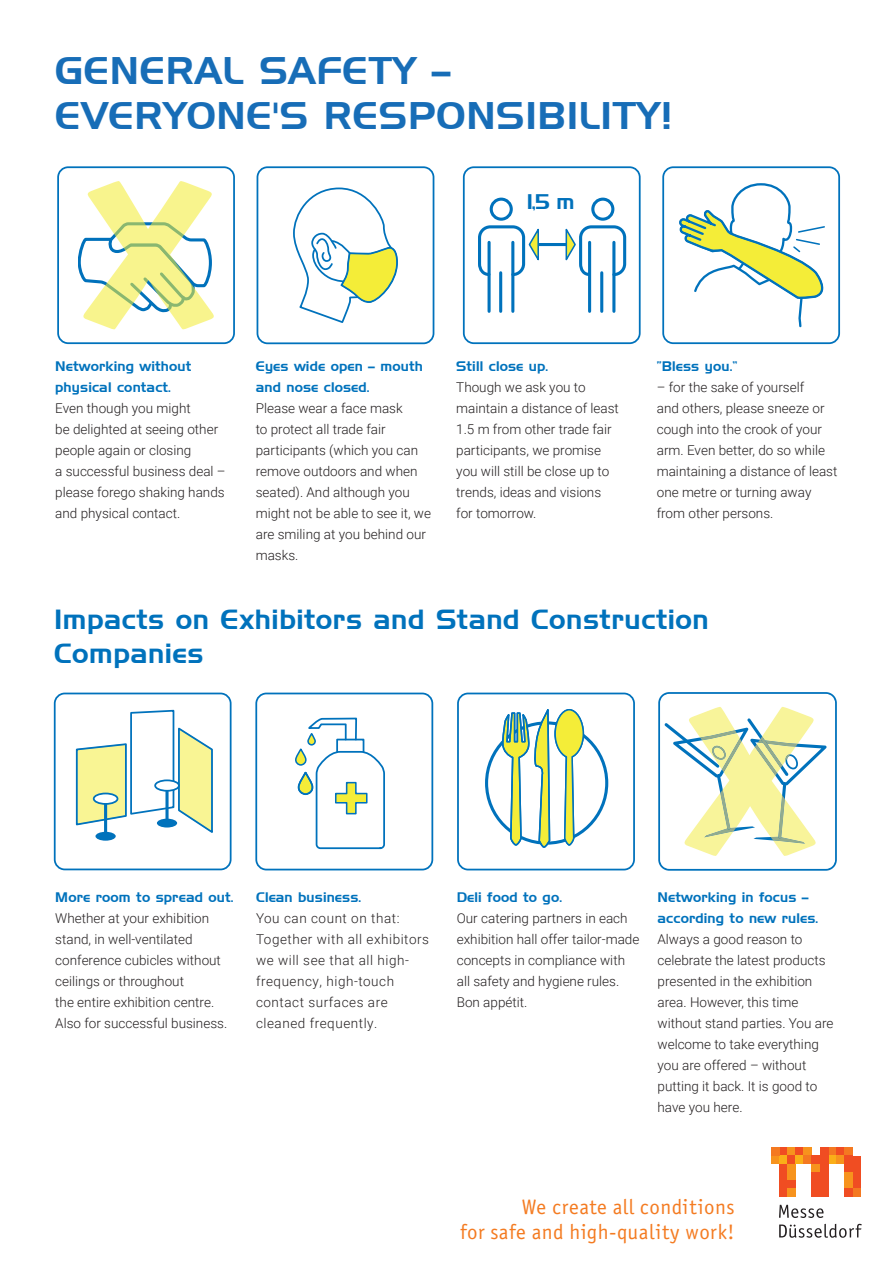
<style>
.page{position:relative;width:893px;height:1263px;background:#fff}
.page>*{position:absolute;margin:0;border:0;box-sizing:border-box;transform-origin:0 0}
.t1{font:37.5px "Handel Gothic TL";letter-spacing:.02em;color:#176db7}
.t2{font:27px/34.5px "Handel Gothic TL";letter-spacing:.02em;color:#0072bc}
.t3{font:21px "Officina Sans Book C";letter-spacing:.02em;color:#f47b21}
.t4{font:20.7px "Handel Gothic TL";color:#0071bb}
.osnova{font:300 13.5px/21px "Roboto";color:#231f20}
._1bold{font:13.5px/21px "Handel Gothic TL";letter-spacing:.01em;color:#0072bc}
.osnova-2{font:300 13.5px/21px "Roboto";letter-spacing:.04em;color:#231f20}
</style>
<div class="page">
<svg style="left:779px;top:1155px;width:83px;height:83px"></svg>
<div style="left:771px;top:1156px;width:8px;height:8px;background:#f7931d"></div>
<div style="left:779px;top:1147px;width:8px;height:9px;background:#f04d22"></div>
<div style="left:779px;top:1156px;width:8px;height:8px;background:#faaf18"></div>
<div style="left:787px;top:1147px;width:8px;height:9px;background:#f7931d"></div>
<div style="left:787px;top:1156px;width:8px;height:8px;background:#f04d22"></div>
<div style="left:795px;top:1147px;width:9px;height:9px;background:#f04d22"></div>
<div style="left:795px;top:1156px;width:9px;height:8px;background:#faaf18"></div>
<div style="left:804px;top:1147px;width:8px;height:9px;background:#f7931d"></div>
<div style="left:804px;top:1156px;width:8px;height:8px;background:#f47921"></div>
<div style="left:828px;top:1147px;width:8px;height:9px;background:#f47921"></div>
<div style="left:828px;top:1156px;width:8px;height:8px;background:#faaf18"></div>
<div style="left:836px;top:1147px;width:8px;height:9px;background:#f04d22"></div>
<div style="left:836px;top:1156px;width:8px;height:8px;background:#f7931d"></div>
<div style="left:844px;top:1147px;width:9px;height:9px;background:#f47921"></div>
<div style="left:844px;top:1156px;width:9px;height:16px;background:#f04d22"></div>
<div style="left:853px;top:1156px;width:8px;height:32px;background:#f04d22"></div>
<div style="left:779px;top:1164px;width:8px;height:32px;background:#f04d22"></div>
<div style="left:787px;top:1164px;width:8px;height:16px;background:#f7931d"></div>
<div style="left:787px;top:1180px;width:8px;height:8px;background:#f04d22"></div>
<div style="left:787px;top:1188px;width:8px;height:8px;background:#f7931d"></div>
<div style="left:844px;top:1172px;width:9px;height:16px;background:#f7931d"></div>
<div style="left:853px;top:1188px;width:8px;height:8px;background:#f47921"></div>
<div style="left:771px;top:1147px;width:8px;height:9px;background:#f47921"></div>
<div style="left:812px;top:1156px;width:8px;height:8px;background:#f04d22"></div>
<div style="left:812px;top:1164px;width:8px;height:8px;background:#f7931d"></div>
<div style="left:812px;top:1172px;width:8px;height:24px;background:#f04d22"></div>
<div style="left:820px;top:1147px;width:8px;height:49px;background:#f04d22"></div>
<div style="left:844px;top:1188px;width:9px;height:8px;background:#f04d22"></div>
<div style="left:57px;top:166px;width:178px;height:178px;border:2px solid #0072bc;border-radius:10px"></div>
<svg style="left:78px;top:181px;width:136px;height:148px"></svg>
<div style="left:257px;top:166px;width:177px;height:178px;border:2px solid #0072bc;border-radius:10px"></div>
<svg style="left:293px;top:187px;width:105px;height:136px"></svg>
<div style="left:463px;top:166px;width:178px;height:178px;border:2px solid #0072bc;border-radius:10px"></div>
<hr style="left:535px;top:243px;width:34px;height:3px;background:#0071bb">
<div style="left:490px;top:198px;width:23px;height:23px;border:3px solid #0072bc;border-radius:50%"></div>
<svg style="left:478px;top:225px;width:62px;height:53px"></svg>
<svg style="left:487px;top:242px;width:4px;height:69px"></svg>
<hr style="left:511px;top:242px;width:3px;height:69px;background:#0072bc">
<hr style="left:499px;top:273px;width:3px;height:38px;background:#0072bc">
<div style="left:591px;top:198px;width:23px;height:23px;border:3px solid #0072bc;border-radius:50%"></div>
<svg style="left:564px;top:225px;width:63px;height:53px"></svg>
<hr style="left:588px;top:242px;width:3px;height:69px;background:#0072bc">
<hr style="left:612px;top:242px;width:3px;height:69px;background:#0072bc">
<hr style="left:600px;top:273px;width:3px;height:38px;background:#0072bc">
<div style="left:662px;top:166px;width:178px;height:178px;border:2px solid #0072bc;border-radius:10px"></div>
<svg style="left:677px;top:183px;width:153px;height:161px"></svg>
<div style="left:54px;top:693px;width:178px;height:177px;border:2px solid #0072bc;border-radius:10px"></div>
<svg style="left:75px;top:709px;width:138px;height:125px"></svg>
<hr style="left:104px;top:799px;width:3px;height:39px;background:#0072bc">
<div style="left:94px;top:793px;width:24px;height:11px;background:#fff;border-radius:50%"></div>
<div style="left:93px;top:793px;width:25px;height:12px;border:2px solid #0072bc;border-radius:50%"></div>
<div style="left:95px;top:832px;width:21px;height:9px;background:#0072bc;border-radius:50%"></div>
<svg style="left:165px;top:792px;width:4px;height:27px"></svg>
<div style="left:155px;top:780px;width:24px;height:11px;background:#fff;border-radius:50%"></div>
<div style="left:154px;top:779px;width:26px;height:13px;border:2px solid #0072bc;border-radius:50%"></div>
<div style="left:157px;top:819px;width:20px;height:8px;background:#0072bc;border-radius:50%"></div>
<div style="left:255px;top:693px;width:178px;height:177px;border:2px solid #0072bc;border-radius:10px"></div>
<svg style="left:295px;top:718px;width:90px;height:131px"></svg>
<div style="left:457px;top:693px;width:178px;height:177px;border:2px solid #0072bc;border-radius:10px"></div>
<svg style="left:502px;top:709px;width:83px;height:162px"></svg>
<svg style="left:658px;top:692px;width:179px;height:179px"></svg>
<p class="t1" style="left:55px;top:46px;width:397px">GENERAL SAFETY –</p>
<p class="t1" style="left:55px;top:91px;width:619px">EVERYONE'S RESPONSIBILITY!</p>
<p class="t4" style="left:527px;top:188px;width:49px">1,5 m</p>
<p class="_1bold" style="left:55px;top:355px;width:138px">Networking without physical contact.</p>
<p class="osnova" style="left:55px;top:397px;width:172px">Even though you might<br>be delighted at seeing other people again or closing<br>a successful business deal – please forego shaking hands and physical contact.</p>
<p class="_1bold" style="left:256px;top:355px;width:169px">Eyes wide open – mouth and nose closed.</p>
<p class="osnova" style="left:256px;top:397px;width:177px">Please wear a face mask<br>to protect all trade fair participants (which you can remove outdoors and when seated). And although you might not be able to see it, we are smiling at you behind our masks.</p>
<p class="_1bold" style="left:456px;top:355px;width:93px">Still close up.</p>
<p class="osnova" style="left:456px;top:376px;width:164px">Though we ask you to maintain a distance of least<br>1.5 m from other trade fair participants, we promise you will still be close up to trends, ideas and visions for tomorrow.</p>
<p class="_1bold" style="left:657px;top:355px;width:82px">“Bless you.”</p>
<p class="osnova" style="left:657px;top:376px;width:182px">– for the sake of yourself<br>and others, please sneeze or cough into the crook of your arm. Even better, do so while maintaining a distance of least one metre or turning away from other persons.</p>
<p class="t2" style="left:54px;top:601px;width:656px">Impacts on Exhibitors and Stand Construction<br>Companies</p>
<p class="_1bold" style="left:55px;top:886px;width:180px">More room to spread out.</p>
<p class="osnova" style="left:55px;top:907px;width:173px">Whether at your exhibition stand, in well-ventilated conference cubicles without ceilings or throughout<br>the entire exhibition centre.<br>Also for successful business.</p>
<p class="_1bold" style="left:256px;top:886px;width:107px">Clean business.</p>
<p class="osnova-2" style="left:256px;top:907px;width:174px">You can count on that:<br>Together with all exhibitors we will see that all high&shy;frequency, high-touch contact surfaces are cleaned frequently.</p>
<p class="_1bold" style="left:457px;top:886px;width:107px">Deli food to go.</p>
<p class="osnova" style="left:457px;top:907px;width:184px">Our catering partners in each exhibition hall offer tailor-made concepts in compliance with all safety and hygiene rules.<br>Bon appétit.</p>
<p class="_1bold" style="left:657px;top:886px;width:162px">Networking in focus – according to new rules.</p>
<p class="osnova" style="left:657px;top:928px;width:178px">Always a good reason to celebrate the latest products presented in the exhibition area. However, this time without stand parties. You are welcome to take everything you are offered – without putting it back. It is good to have you here.</p>
<p class="t3" style="left:522px;top:1196px;width:214px">We create all conditions</p>
<p class="t3" style="left:460px;top:1221px;width:276px">for safe and high-quality work!</p>
</div>
